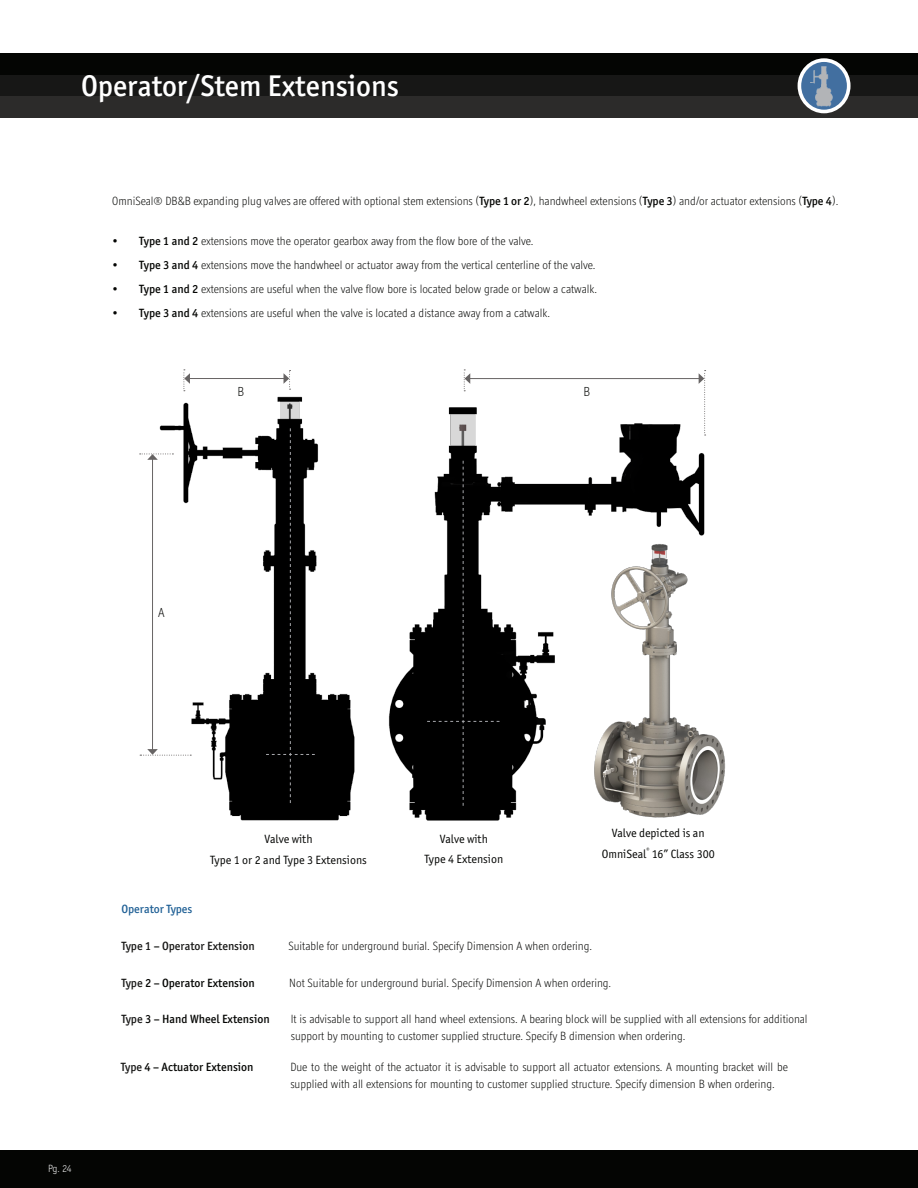
<style>
.page{position:relative;width:918px;height:1188px;background:#fff}
.page>*{position:absolute;margin:0;border:0;box-sizing:border-box;transform-origin:0 0}
.t1{font:500 30px "Officina Sans ITC Std";color:#fff}
.t2{font:300 13.2px "Officina Display ITC Std";color:#040503}
.t3{font:300 12px/16.5px "Officina Display ITC Std";color:#040503}
.t4{font:12px "Officina Sans ITC Std";color:#040503}
.t5{font:500 12px "Officina Sans ITC Std";color:#040503}
.t6{font:500 12px "Officina Sans ITC Std";color:#171716}
.t7{font:500 12px "Officina Sans ITC Std";color:#216196}
.t8{font:300 10.5px "Officina Display ITC Std";color:#fff}
.s1{font-family:"Officina Sans ITC Pro";font-weight:500}
.s2{font-family:"Officina Sans ITC Std";font-weight:500}
.s3{color:#040503}
.s4{color:#171716}
</style>
<div class="page">
<div style="left:0;top:1150px;width:918px;height:38px;background:#040503"></div>
<div style="left:0;top:53px;width:918px;height:22px;background:#040503"></div>
<div style="left:0;top:75px;width:918px;height:21px;background:#171716"></div>
<div style="left:0;top:96px;width:918px;height:22px;background:#2c2b2a"></div>
<img style="left:388px;top:407px;width:317px;height:414px">
<img style="left:158px;top:370px;width:197px;height:451px">
<hr style="left:152px;top:459px;width:1px;height:291px;background:#676464">
<svg style="left:140px;top:749px;width:51px;height:7px"></svg>
<svg style="left:140px;top:454px;width:33px;height:6px"></svg>
<svg style="left:266px;top:428px;width:49px;height:375px"></svg>
<hr style="left:189px;top:378px;width:95px;height:1px;background:#676464">
<svg style="left:184px;top:369px;width:6px;height:22px"></svg>
<svg style="left:284px;top:370px;width:7px;height:20px"></svg>
<img style="left:576px;top:538px;width:150px;height:283px">
<hr style="left:469px;top:378px;width:231px;height:1px;background:#676464">
<svg style="left:464px;top:370px;width:6px;height:21px"></svg>
<svg style="left:699px;top:370px;width:7px;height:66px"></svg>
<svg style="left:427px;top:461px;width:73px;height:345px"></svg>
<svg style="left:799px;top:60px;width:50px;height:52px"></svg>
<div style="left:798px;top:58px;width:53px;height:55px;border:4px solid #fff;border-radius:50%"></div>
<img style="left:810px;top:67px;width:23px;height:39px">
<p class="t1" style="left:81px;top:68px;width:320px">Operator/Stem Extensions</p>
<p class="t3" style="left:112px;top:192px;width:728px">OmniSeal® DB&amp;B expanding plug valves are offered with optional stem extensions (<span class="s1">Type 1 or 2</span>), handwheel extensions (<span class="s1">Type 3</span>) and/or actuator extensions (<span class="s2">Type 4</span>).</p>
<p class="t3" style="left:112px;top:233px;width:423px"><span class="s1">• Type 1 and 2</span> extensions move the operator gearbox away from the flow bore of the valve.</p>
<p class="t3" style="left:112px;top:257px;width:485px"><span class="s1">• Type 3 and 4</span> extensions move the handwheel or actuator away from the vertical centerline of the valve.</p>
<p class="t3" style="left:112px;top:281px;width:486px"><span class="s1">• Type 1 and 2</span> extensions are useful when the valve flow bore is located below grade or below a catwalk.</p>
<p class="t3" style="left:112px;top:305px;width:439px"><span class="s1">• Type 3 and 4</span> extensions are useful when the valve is located a distance away from a catwalk.</p>
<p class="t2" style="left:237px;top:384px;width:8px">B</p>
<p class="t2" style="left:158px;top:605px;width:8px">A</p>
<p class="t2" style="left:583px;top:384px;width:8px">B</p>
<p class="t8" style="left:48px;top:1163px;width:25px">Pg. 24</p>
<p class="t4" style="left:264px;top:832px;width:50px">Valve with</p>
<p class="t4" style="left:210px;top:853px;width:158px">Type 1 or 2 and Type 3 Extensions</p>
<p class="t4" style="left:440px;top:832px;width:50px">Valve with</p>
<p class="t4" style="left:424px;top:852px;width:80px">Type 4 Extension</p>
<p class="t4" style="left:612px;top:826px;width:94px">Valve depicted is an</p>
<p class="t4" style="left:602px;top:847px;width:115px">OmniSeal<sup>®</sup> 16” Class 300</p>
<p class="t7" style="left:121px;top:902px;width:73px">Operator Types</p>
<p class="t6" style="left:121px;top:939px;width:135px">Type 1 <span class="s3">–</span> Operator Extension</p>
<p class="t3" style="left:288px;top:937px;width:305px">Suitable for underground burial. Specify Dimension A when ordering.</p>
<p class="t5" style="left:121px;top:976px;width:135px"><span class="s4">Type</span> 2 – Operator Extension</p>
<p class="t3" style="left:289px;top:974px;width:324px">Not Suitable for underground burial. Specify Dimension A when ordering.</p>
<p class="t5" style="left:121px;top:1012px;width:150px"><span class="s4">Type</span> 3 – Hand Wheel Extension</p>
<p class="t3" style="left:291px;top:1011px;width:518px">It is advisable to support all hand wheel extensions. A bearing block will be supplied with all extensions for additional support by mounting to customer supplied structure. Specify B dimension when ordering.</p>
<p class="t5" style="left:121px;top:1060px;width:134px"><span class="s4">Type</span> 4 – Actuator Extension</p>
<p class="t3" style="left:290px;top:1059px;width:499px">Due to the weight of the actuator it is advisable to support all actuator extensions. A mounting bracket will be supplied with all extensions for mounting to customer supplied structure. Specify dimension B when ordering.</p>
</div>
